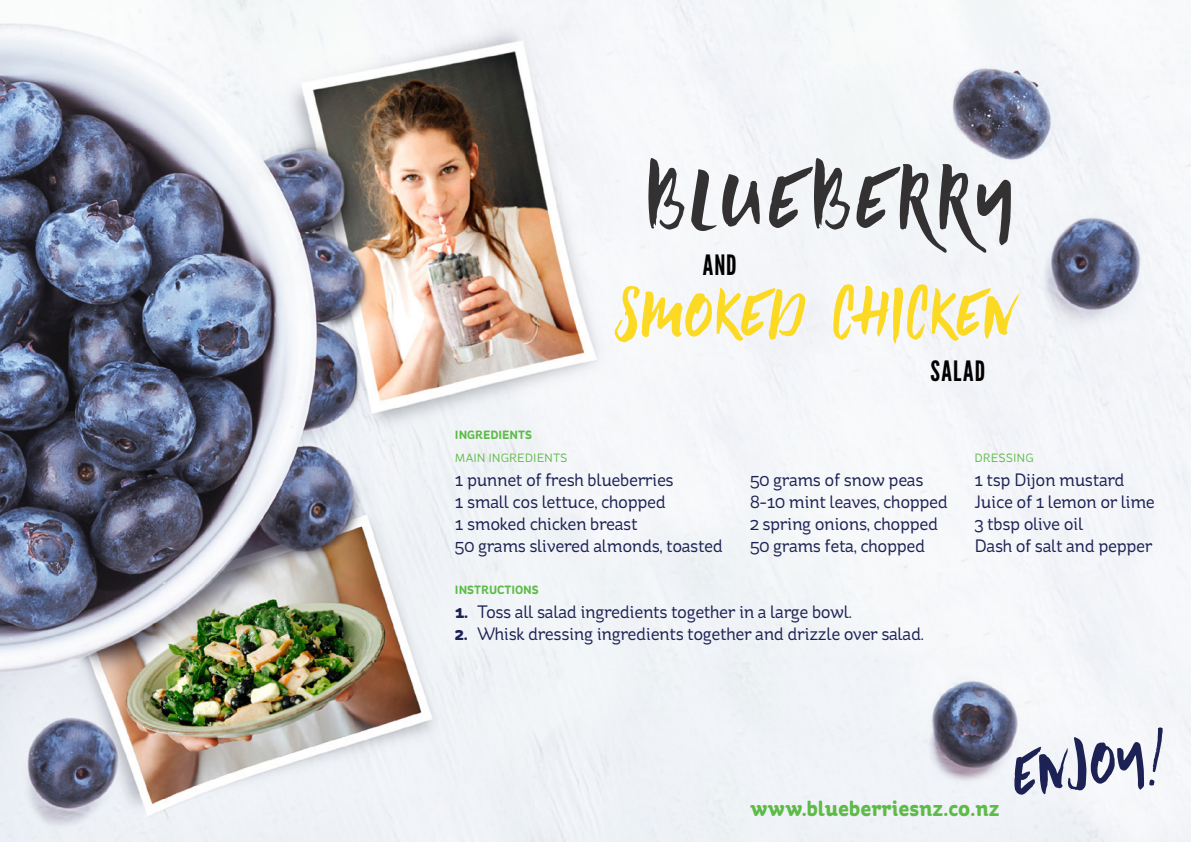
<style>
.page{position:relative;width:1191px;height:842px;background:#fff}
.page>*{position:absolute;margin:0;border:0;box-sizing:border-box;transform-origin:0 0}
.t1{font:72px "Summer Hearts";color:#333132}
.t2{font:56px "Summer Hearts";color:#fcd923}
.t3{font:28px "League Gothic";letter-spacing:.045em;color:#000}
.t4{font:700 22px "St Ryde";color:#5ebb47}
.t5{font:18px/22px "St Ryde";letter-spacing:-.025em;color:#1d2254}
.t6{font:12px "St Ryde";color:#5ebb47}
.t7{font:700 12px "St Ryde";color:#5ebb47}
.s1{font-weight:700}
</style>
<div class="page">
<img style="left:0;top:0;width:1191px;height:842px">
<svg style="left:1014px;top:727px;width:148px;height:68px"></svg>
<h1 class="t1" style="left:646px;top:151px;width:368px;rotate:-1deg">blueberry</h1>
<h2 class="t2" style="left:616px;top:277px;width:398px;rotate:-1deg">smoked chicken</h2>
<h3 class="t3" style="left:702px;top:248px;width:36px">AND</h3>
<p class="t7" style="left:455px;top:428px;width:78px">INGREDIENTS</p>
<h3 class="t3" style="left:930px;top:355px;width:56px">SALAD</h3>
<p class="t6" style="left:455px;top:450px;width:114px">MAIN INGREDIENTS</p>
<p class="t5" style="left:455px;top:469px;width:269px">1 punnet of fresh blueberries<br>1 small cos lettuce, chopped<br>1 smoked chicken breast<br>50 grams slivered almonds, toasted</p>
<p class="t5" style="left:750px;top:469px;width:199px">50 grams of snow peas<br>8-10 mint leaves, chopped<br>2 spring onions, chopped<br>50 grams feta, chopped</p>
<p class="t7" style="left:455px;top:582px;width:85px">INSTRUCTIONS</p>
<p class="t5" style="left:455px;top:601px;width:398px"><span class="s1">1.</span> Toss all salad ingredients together in a large bowl.</p>
<p class="t5" style="left:455px;top:623px;width:470px"><span class="s1">2.</span> Whisk dressing ingredients together and drizzle over salad.</p>
<p class="t6" style="left:974px;top:450px;width:61px">DRESSING</p>
<p class="t5" style="left:974px;top:469px;width:182px">1 tsp Dijon mustard<br>Juice of 1 lemon or lime<br>3 tbsp olive oil<br>Dash of salt and pepper</p>
<p class="t4" style="left:750px;top:795px;width:251px">www.blueberriesnz.co.nz</p>
</div>
